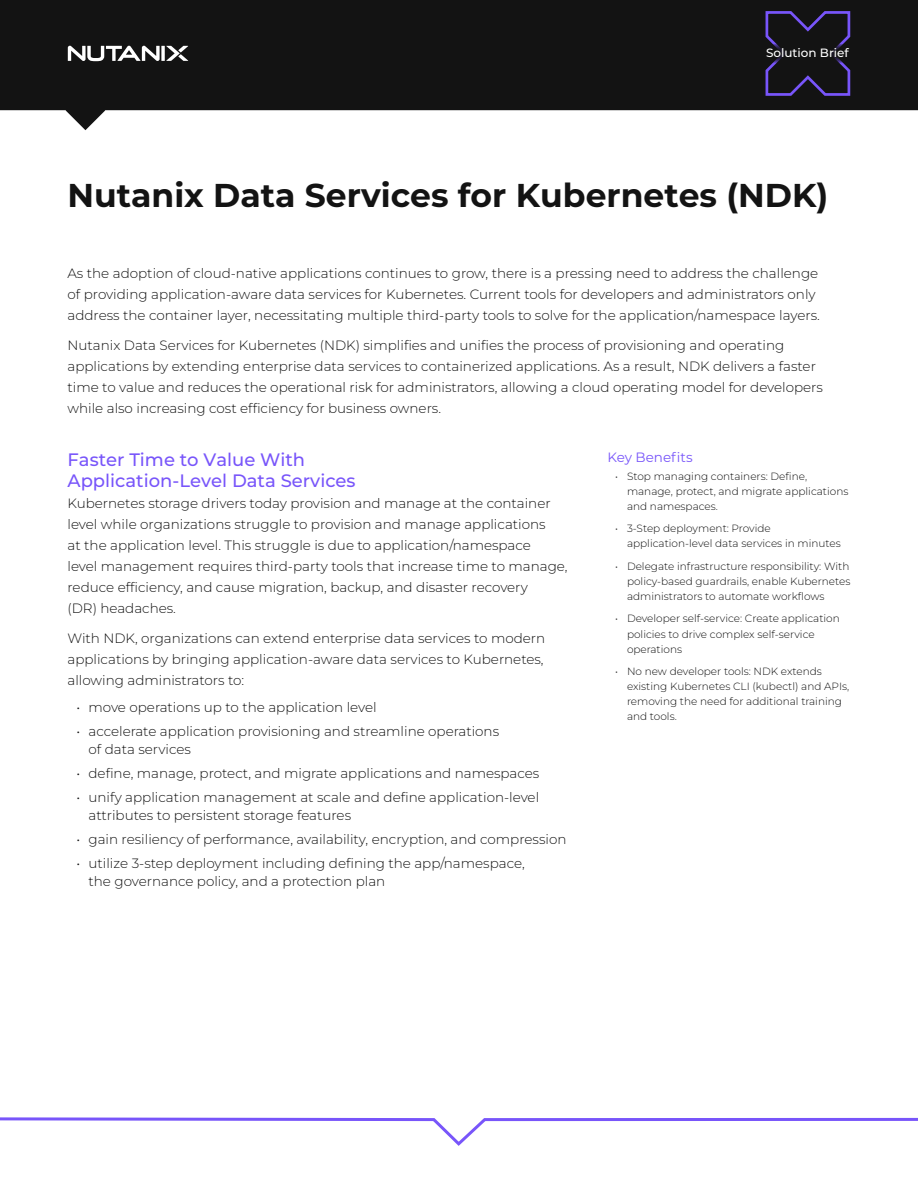
<style>
.page{position:relative;width:918px;height:1188px;background:#fff}
.page>*{position:absolute;margin:0;border:0;box-sizing:border-box;transform-origin:0 0}
.t1{font:700 33px "Montserrat";color:#131313}
.t2{font:500 18px/21px "Montserrat";color:#7855fa}
.t3{font:300 13.5px/21px "Montserrat";color:#131313}
.t4{font:13.5px "Montserrat";color:#7855fa}
.t5{font:500 12px "Montserrat";color:#fff}
.t6{font:300 10.5px/15px "Montserrat";color:#131313}
</style>
<div class="page">
<svg style="left:0;top:0;width:918px;height:130px;fill:#131313"></svg>
<svg style="left:766px;top:11px;width:84px;height:85px;background:#231d38"></svg>
<svg style="left:68px;top:46px;width:120px;height:15px"></svg>
<svg style="left:0;top:1117px;width:918px;height:29px"></svg>
<div style="left:747px;top:42px;width:122px;height:23px;background:#131313;border-radius:50%"></div>
<p class="t5" style="left:766px;top:45px;width:84px">Solution Brief</p>
<h1 class="t1" style="left:68px;top:171px;width:762px">Nutanix Data Services for Kubernetes (NDK)</h1>
<p class="t3" style="left:68px;top:262px;width:754px">As the adoption of cloud-native applications continues to grow, there is a pressing need to address the challenge of providing application-aware data services for Kubernetes. Current tools for developers and administrators only address the container layer, necessitating multiple third-party tools to solve for the application/namespace layers.</p>
<p class="t3" style="left:68px;top:334px;width:757px">Nutanix Data Services for Kubernetes (NDK) simplifies and unifies the process of provisioning and operating applications by extending enterprise data services to containerized applications. As a result, NDK delivers a faster time to value and reduces the operational risk for administrators, allowing a cloud operating model for developers while also increasing cost efficiency for business owners.</p>
<h2 class="t2" style="left:68px;top:449px;width:290px">Faster Time to Value With<br>Application-Level Data Services</h2>
<p class="t3" style="left:68px;top:493px;width:502px">Kubernetes storage drivers today provision and manage at the container level while organizations struggle to provision and manage applications<br>at the application level. This struggle is due to application/namespace<br>level management requires third-party tools that increase time to manage, reduce efficiency, and cause migration, backup, and disaster recovery<br>(DR) headaches.</p>
<p class="t3" style="left:68px;top:628px;width:479px;text-align:justify">With NDK, organizations can extend enterprise data services to modern applications by bringing application-aware data services to Kubernetes, allowing administrators to:</p>
<p class="t3" style="left:77px;top:697px;width:302px">• move operations up to the application level</p>
<p class="t3" style="left:89px;top:722px;width:412px;line-height:18px;text-indent:-12px">• accelerate application provisioning and streamline operations of data services</p>
<p class="t3" style="left:77px;top:763px;width:464px">• define, manage, protect, and migrate applications and namespaces</p>
<p class="t3" style="left:89px;top:788px;width:452px;line-height:18px;text-indent:-12px">• unify application management at scale and define application-level attributes to persistent storage features</p>
<p class="t3" style="left:77px;top:829px;width:491px">• gain resiliency of performance, availability, encryption, and compression</p>
<p class="t3" style="left:89px;top:854px;width:438px;line-height:18px;text-indent:-12px">• utilize 3-step deployment including defining the app/namespace, the governance policy, and a protection plan</p>
<p class="t4" style="left:608px;top:448px;width:87px">Key Benefits</p>
<p class="t6" style="left:627px;top:468px;width:223px;text-indent:-12px">• Stop managing containers: Define, manage, protect, and migrate applications and namespaces.</p>
<p class="t6" style="left:627px;top:521px;width:215px;text-indent:-12px">• 3-Step deployment: Provide application-level data services in minutes</p>
<p class="t6" style="left:627px;top:558px;width:225px;text-align:justify;text-indent:-12px">• Delegate infrastructure responsibility: With policy-based guardrails, enable Kubernetes administrators to automate workflows</p>
<p class="t6" style="left:627px;top:611px;width:214px;text-indent:-12px">• Developer self-service: Create application policies to drive complex self-service operations</p>
<p class="t6" style="left:627px;top:664px;width:224px;text-indent:-12px">• No new developer tools: NDK extends existing Kubernetes CLI (kubectl) and APIs, removing the need for additional training and tools.</p>
</div>
